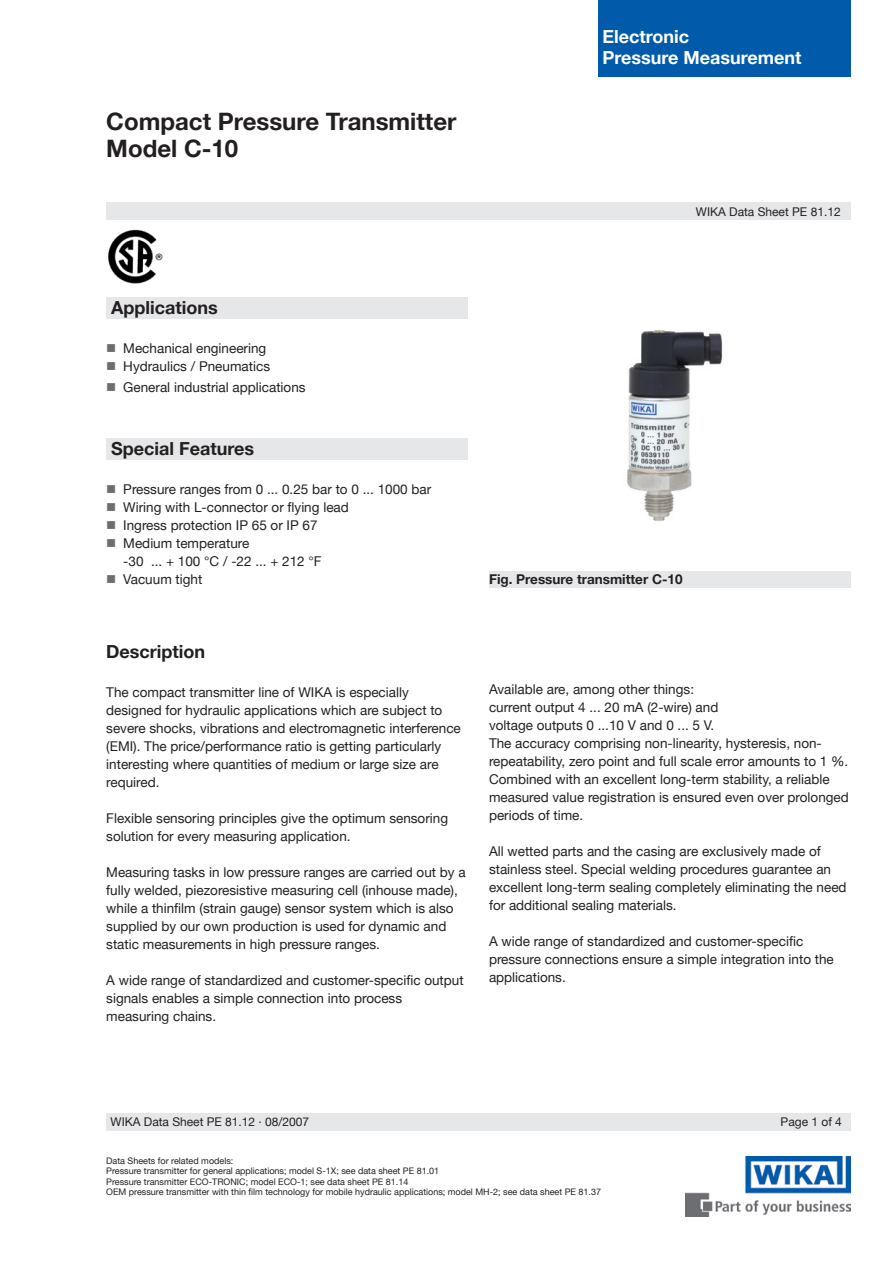
<style>
.page{position:relative;width:893px;height:1263px;background:#fff}
.page>*{position:absolute;margin:0;border:0;box-sizing:border-box;transform-origin:0 0}
.t1{font:700 24px/27px "Helvetica Neue";color:#231f20}
.t2{font:700 18px "Helvetica Neue";color:#231f20}
.t3{font:700 18px/21px "Helvetica Neue";color:#fff}
.t4{font:13.5px/18px "Helvetica Neue";color:#231f20}
.t5{font:700 13.5px "Helvetica Neue";color:#231f20}
.t6{font:13.5px/18px "Wingdings";color:#6c6d70;text-align:justify}
.t7{font:12px "Helvetica Neue";color:#231f20}
.t8{font:9px/10.5px "Helvetica Neue";color:#231f20}
</style>
<div class="page">
<div style="left:106px;top:298px;width:362px;height:21px;background:#e6e7e9"></div>
<img style="left:685px;top:1157px;width:165px;height:59px">
<div style="left:106px;top:203px;width:744px;height:17px;background:#e6e7e9"></div>
<div style="left:106px;top:1114px;width:744px;height:17px;background:#e6e7e9"></div>
<div style="left:598px;top:0;width:252px;height:77px;background:#015aaa"></div>
<div style="left:106px;top:438px;width:362px;height:22px;background:#e6e7e9"></div>
<img style="left:108px;top:229px;width:55px;height:55px">
<img style="left:627px;top:330px;width:96px;height:191px">
<div style="left:489px;top:571px;width:361px;height:16px;background:#e6e7e9"></div>
<h1 class="t1" style="left:106px;top:107px;width:352px">Compact Pressure Transmitter<br>Model C-10</h1>
<h2 class="t3" style="left:602px;top:25px;width:201px">Electronic<br>Pressure Measurement</h2>
<p class="t7" style="left:696px;top:205px;width:146px">WIKA Data Sheet PE 81.12</p>
<h2 class="t2" style="left:111px;top:296px;width:108px">Applications</h2>
<p class="t4" style="left:123px;top:339px;width:148px">Mechanical engineering<br>Hydraulics / Pneumatics</p>
<p class="t4" style="left:123px;top:378px;width:184px">General industrial applications</p>
<p class="t6" style="left:106px;top:378px;width:12px">■</p>
<h2 class="t2" style="left:111px;top:437px;width:144px">Special Features</h2>
<p class="t4" style="left:123px;top:480px;width:309px">Pressure ranges from 0 ... 0.25 bar to 0 ... 1000 bar<br>Wiring with L-connector or flying lead<br>Ingress protection IP 65 or IP 67<br>Medium temperature<br>-30 ... + 100 °C / -22 ... + 212 °F<br>Vacuum tight</p>
<p class="t6" style="left:106px;top:480px;width:12px">■ ■ ■ ■</p>
<p class="t6" style="left:106px;top:570px;width:12px">■</p>
<h2 class="t2" style="left:106px;top:640px;width:100px">Description</h2>
<p class="t4" style="left:106px;top:683px;width:356px">The compact transmitter line of WIKA is especially designed for hydraulic applications which are subject to severe shocks, vibrations and electromagnetic interference (EMI). The price/performance ratio is getting particularly interesting where quantities of medium or large size are required.</p>
<p class="t4" style="left:106px;top:809px;width:343px">Flexible sensoring principles give the optimum sensoring solution for every measuring application.</p>
<p class="t4" style="left:106px;top:863px;width:361px">Measuring tasks in low pressure ranges are carried out by a fully welded, piezoresistive measuring cell (inhouse made), while a thinfilm (strain gauge) sensor system which is also supplied by our own production is used for dynamic and static measurements in high pressure ranges.</p>
<p class="t4" style="left:106px;top:971px;width:359px">A wide range of standardized and customer-specific output signals enables a simple connection into process measuring chains.</p>
<p class="t5" style="left:489px;top:571px;width:195px">Fig. Pressure transmitter C-10</p>
<p class="t4" style="left:489px;top:680px;width:361px">Available are, among other things:<br>current output 4 ... 20 mA (2-wire) and<br>voltage outputs 0 ...10 V and 0 ... 5 V.<br>The accuracy comprising non-linearity, hysteresis, non&shy;repeatability, zero point and full scale error amounts to 1 %.<br>Combined with an excellent long-term stability, a reliable measured value registration is ensured even over prolonged periods of time.</p>
<p class="t4" style="left:489px;top:842px;width:359px">All wetted parts and the casing are exclusively made of stainless steel. Special welding procedures guarantee an excellent long-term sealing completely eliminating the need for additional sealing materials.</p>
<p class="t4" style="left:489px;top:932px;width:346px">A wide range of standardized and customer-specific pressure connections ensure a simple integration into the applications.</p>
<p class="t7" style="left:111px;top:1115px;width:200px">WIKA Data Sheet PE 81.12 ∙ 08/2007</p>
<p class="t7" style="left:781px;top:1115px;width:63px">Page 1 of 4</p>
<p class="t8" style="left:106px;top:1155px;width:496px">Data Sheets for related models:<br>Pressure transmitter for general applications; model S-1X; see data sheet PE 81.01<br>Pressure transmitter ECO-TRONIC; model ECO-1; see data sheet PE 81.14<br>OEM pressure transmitter with thin film technology for mobile hydraulic applications; model MH-2; see data sheet PE 81.37</p>
</div>
